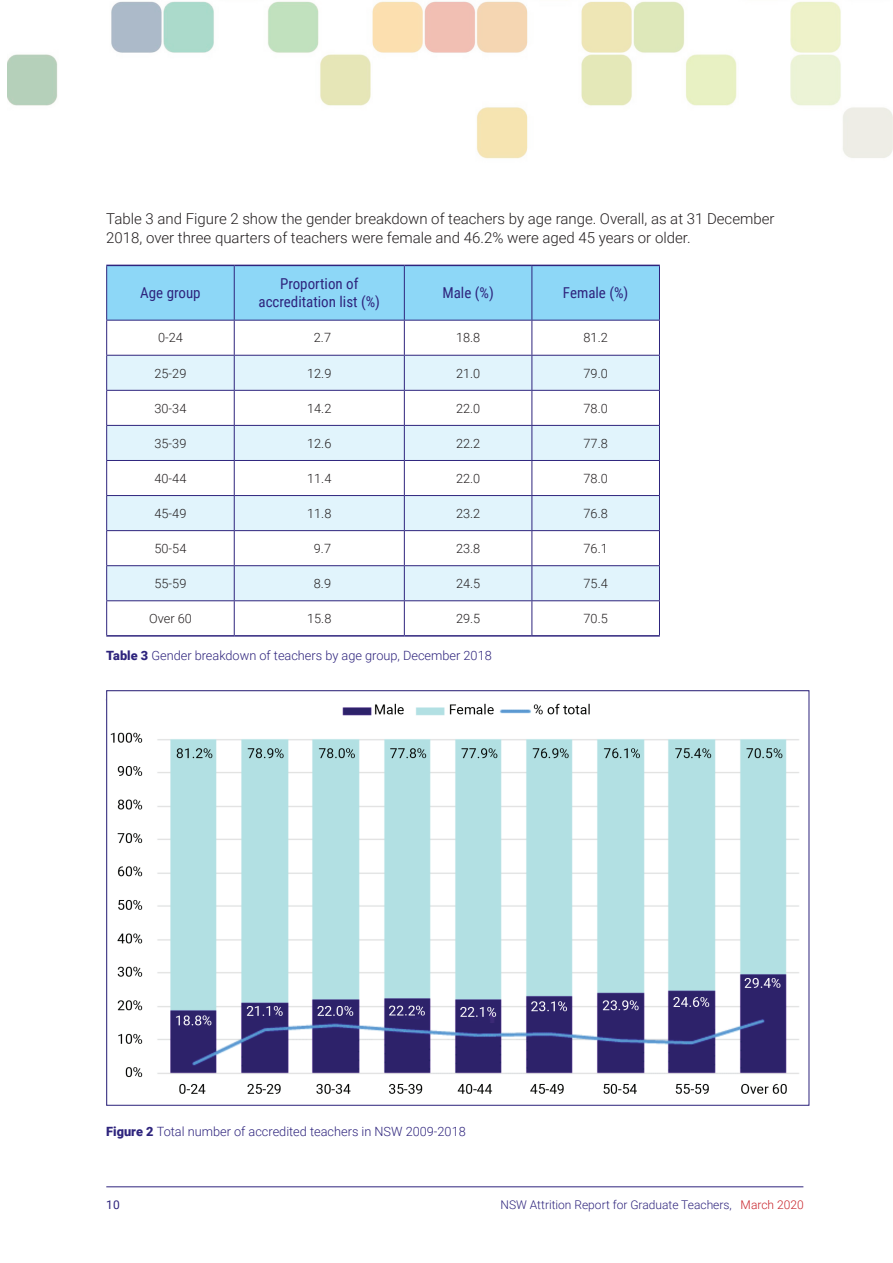
<style>
.page{position:relative;width:893px;height:1263px;background:#fff}
.page>*{position:absolute;margin:0;border:0;box-sizing:border-box;transform-origin:0 0}
.t1{font:300 15px/19.5px "Roboto";color:#231f20}
.t2{font:15px/18px "Roboto Condensed";color:#2e247d;text-align:center}
.t3{font:300 12.75px "Roboto";color:#231f20}
.t4{font:300 12.75px "Roboto";color:#2e247d}
.t5{font:300 12px "Roboto";color:#2e247d}
.t6{font:12px "Roboto";color:#2e247d}
.s1{font-weight:900}
.s2{color:#c8242b}
</style>
<div class="page">
<hr style="left:106px;top:1186px;width:697px;height:1px;background:#2e247d">
<img style="left:8px;top:1px;width:885px;height:158px">
<div style="left:107px;top:266px;width:552px;height:54px;background:#8dd7f7"></div>
<svg style="left:107px;top:356px;width:552px;height:244px;fill:#e1f4fc"></svg>
<hr style="left:106px;top:265px;width:128px;height:1px;background:#2e247d">
<hr style="left:234px;top:265px;width:170px;height:1px;background:#2e247d">
<hr style="left:404px;top:265px;width:128px;height:1px;background:#2e247d">
<hr style="left:532px;top:265px;width:128px;height:1px;background:#2e247d">
<hr style="left:106px;top:320px;width:128px;height:1px;background:#2e247d">
<hr style="left:234px;top:320px;width:170px;height:1px;background:#2e247d">
<hr style="left:404px;top:320px;width:128px;height:1px;background:#2e247d">
<hr style="left:532px;top:320px;width:128px;height:1px;background:#2e247d">
<hr style="left:106px;top:495px;width:128px;height:1px;background:#2e247d">
<hr style="left:234px;top:495px;width:170px;height:1px;background:#2e247d">
<hr style="left:404px;top:495px;width:128px;height:1px;background:#2e247d">
<hr style="left:532px;top:495px;width:128px;height:1px;background:#2e247d">
<hr style="left:106px;top:530px;width:128px;height:1px;background:#2e247d">
<hr style="left:234px;top:530px;width:170px;height:1px;background:#2e247d">
<hr style="left:404px;top:530px;width:128px;height:1px;background:#2e247d">
<hr style="left:532px;top:530px;width:128px;height:1px;background:#2e247d">
<hr style="left:106px;top:565px;width:128px;height:1px;background:#2e247d">
<hr style="left:234px;top:565px;width:170px;height:1px;background:#2e247d">
<hr style="left:404px;top:565px;width:128px;height:1px;background:#2e247d">
<hr style="left:532px;top:565px;width:128px;height:1px;background:#2e247d">
<hr style="left:106px;top:600px;width:128px;height:1px;background:#2e247d">
<hr style="left:234px;top:600px;width:170px;height:1px;background:#2e247d">
<hr style="left:404px;top:600px;width:128px;height:1px;background:#2e247d">
<hr style="left:532px;top:600px;width:128px;height:1px;background:#2e247d">
<hr style="left:106px;top:355px;width:128px;height:1px;background:#2e247d">
<hr style="left:234px;top:355px;width:170px;height:1px;background:#2e247d">
<hr style="left:404px;top:355px;width:128px;height:1px;background:#2e247d">
<hr style="left:532px;top:355px;width:128px;height:1px;background:#2e247d">
<hr style="left:106px;top:390px;width:128px;height:1px;background:#2e247d">
<hr style="left:234px;top:390px;width:170px;height:1px;background:#2e247d">
<hr style="left:404px;top:390px;width:128px;height:1px;background:#2e247d">
<hr style="left:532px;top:390px;width:128px;height:1px;background:#2e247d">
<hr style="left:106px;top:425px;width:128px;height:1px;background:#2e247d">
<hr style="left:234px;top:425px;width:170px;height:1px;background:#2e247d">
<hr style="left:404px;top:425px;width:128px;height:1px;background:#2e247d">
<hr style="left:532px;top:425px;width:128px;height:1px;background:#2e247d">
<hr style="left:106px;top:460px;width:128px;height:1px;background:#2e247d">
<hr style="left:234px;top:460px;width:170px;height:1px;background:#2e247d">
<hr style="left:404px;top:460px;width:128px;height:1px;background:#2e247d">
<hr style="left:532px;top:460px;width:128px;height:1px;background:#2e247d">
<hr style="left:106px;top:635px;width:128px;height:2px;background:#2e247d">
<hr style="left:234px;top:635px;width:170px;height:2px;background:#2e247d">
<hr style="left:404px;top:635px;width:128px;height:2px;background:#2e247d">
<hr style="left:532px;top:635px;width:128px;height:2px;background:#2e247d">
<hr style="left:106px;top:266px;width:1px;height:54px;background:#2e247d">
<hr style="left:234px;top:266px;width:1px;height:54px;background:#2e247d">
<hr style="left:404px;top:266px;width:1px;height:54px;background:#2e247d">
<hr style="left:531px;top:266px;width:1px;height:54px;background:#2e247d">
<hr style="left:659px;top:266px;width:1px;height:54px;background:#2e247d">
<hr style="left:106px;top:320px;width:1px;height:35px;background:#2e247d">
<hr style="left:234px;top:320px;width:1px;height:35px;background:#2e247d">
<hr style="left:404px;top:320px;width:1px;height:35px;background:#2e247d">
<hr style="left:531px;top:320px;width:1px;height:35px;background:#2e247d">
<hr style="left:659px;top:320px;width:1px;height:35px;background:#2e247d">
<hr style="left:106px;top:356px;width:1px;height:34px;background:#2e247d">
<hr style="left:234px;top:356px;width:1px;height:34px;background:#2e247d">
<hr style="left:404px;top:356px;width:1px;height:34px;background:#2e247d">
<hr style="left:531px;top:356px;width:1px;height:34px;background:#2e247d">
<hr style="left:659px;top:356px;width:1px;height:34px;background:#2e247d">
<hr style="left:106px;top:391px;width:1px;height:34px;background:#2e247d">
<hr style="left:234px;top:391px;width:1px;height:34px;background:#2e247d">
<hr style="left:404px;top:391px;width:1px;height:34px;background:#2e247d">
<hr style="left:531px;top:391px;width:1px;height:34px;background:#2e247d">
<hr style="left:659px;top:391px;width:1px;height:34px;background:#2e247d">
<hr style="left:106px;top:426px;width:1px;height:34px;background:#2e247d">
<hr style="left:234px;top:426px;width:1px;height:34px;background:#2e247d">
<hr style="left:404px;top:426px;width:1px;height:34px;background:#2e247d">
<hr style="left:531px;top:426px;width:1px;height:34px;background:#2e247d">
<hr style="left:659px;top:426px;width:1px;height:34px;background:#2e247d">
<hr style="left:106px;top:461px;width:1px;height:34px;background:#2e247d">
<hr style="left:234px;top:461px;width:1px;height:34px;background:#2e247d">
<hr style="left:404px;top:461px;width:1px;height:34px;background:#2e247d">
<hr style="left:531px;top:461px;width:1px;height:34px;background:#2e247d">
<hr style="left:659px;top:461px;width:1px;height:34px;background:#2e247d">
<hr style="left:106px;top:496px;width:1px;height:34px;background:#2e247d">
<hr style="left:234px;top:496px;width:1px;height:34px;background:#2e247d">
<hr style="left:404px;top:496px;width:1px;height:34px;background:#2e247d">
<hr style="left:531px;top:496px;width:1px;height:34px;background:#2e247d">
<hr style="left:659px;top:496px;width:1px;height:34px;background:#2e247d">
<hr style="left:106px;top:531px;width:1px;height:34px;background:#2e247d">
<hr style="left:234px;top:531px;width:1px;height:34px;background:#2e247d">
<hr style="left:404px;top:531px;width:1px;height:34px;background:#2e247d">
<hr style="left:531px;top:531px;width:1px;height:34px;background:#2e247d">
<hr style="left:659px;top:531px;width:1px;height:34px;background:#2e247d">
<hr style="left:106px;top:566px;width:1px;height:34px;background:#2e247d">
<hr style="left:234px;top:566px;width:1px;height:34px;background:#2e247d">
<hr style="left:404px;top:566px;width:1px;height:34px;background:#2e247d">
<hr style="left:531px;top:566px;width:1px;height:34px;background:#2e247d">
<hr style="left:659px;top:566px;width:1px;height:34px;background:#2e247d">
<hr style="left:106px;top:601px;width:1px;height:34px;background:#2e247d">
<hr style="left:234px;top:601px;width:1px;height:34px;background:#2e247d">
<hr style="left:404px;top:601px;width:1px;height:34px;background:#2e247d">
<hr style="left:531px;top:601px;width:1px;height:34px;background:#2e247d">
<hr style="left:659px;top:601px;width:1px;height:34px;background:#2e247d">
<img style="left:110px;top:703px;width:689px;height:391px">
<p class="t1" style="left:106px;top:208px;width:670px">Table 3 and Figure 2 show the gender breakdown of teachers by age range. Overall, as at 31 December<br>2018, over three quarters of teachers were female and 46.2% were aged 45 years or older.</p>
<p class="t2" style="left:140px;top:283px;width:62px">Age group</p>
<p class="t2" style="left:258px;top:274px;width:123px">Proportion of accreditation list (%)</p>
<p class="t2" style="left:442px;top:283px;width:53px">Male (%)</p>
<p class="t2" style="left:563px;top:283px;width:67px">Female (%)</p>
<p class="t3" style="left:158px;top:329px;width:26px">0-24</p>
<p class="t3" style="left:314px;top:329px;width:19px">2.7</p>
<p class="t3" style="left:456px;top:329px;width:26px">18.8</p>
<p class="t3" style="left:584px;top:329px;width:26px">81.2</p>
<p class="t3" style="left:154px;top:364px;width:33px">25-29</p>
<p class="t3" style="left:307px;top:364px;width:26px">12.9</p>
<p class="t3" style="left:456px;top:364px;width:26px">21.0</p>
<p class="t3" style="left:584px;top:364px;width:26px">79.0</p>
<p class="t3" style="left:154px;top:399px;width:33px">30-34</p>
<p class="t3" style="left:307px;top:399px;width:26px">14.2</p>
<p class="t3" style="left:456px;top:399px;width:26px">22.0</p>
<p class="t3" style="left:584px;top:399px;width:26px">78.0</p>
<p class="t3" style="left:154px;top:434px;width:33px">35-39</p>
<p class="t3" style="left:307px;top:434px;width:26px">12.6</p>
<p class="t3" style="left:456px;top:434px;width:26px">22.2</p>
<p class="t3" style="left:584px;top:434px;width:26px">77.8</p>
<p class="t3" style="left:154px;top:469px;width:33px">40-44</p>
<p class="t3" style="left:307px;top:469px;width:26px">11.4</p>
<p class="t3" style="left:456px;top:469px;width:26px">22.0</p>
<p class="t3" style="left:584px;top:469px;width:26px">78.0</p>
<p class="t3" style="left:154px;top:504px;width:33px">45-49</p>
<p class="t3" style="left:307px;top:504px;width:26px">11.8</p>
<p class="t3" style="left:456px;top:504px;width:26px">23.2</p>
<p class="t3" style="left:584px;top:504px;width:26px">76.8</p>
<p class="t3" style="left:154px;top:539px;width:33px">50-54</p>
<p class="t3" style="left:314px;top:539px;width:19px">9.7</p>
<p class="t3" style="left:456px;top:539px;width:26px">23.8</p>
<p class="t3" style="left:584px;top:539px;width:26px">76.1</p>
<p class="t3" style="left:154px;top:575px;width:33px">55-59</p>
<p class="t3" style="left:314px;top:575px;width:19px">8.9</p>
<p class="t3" style="left:456px;top:575px;width:26px">24.5</p>
<p class="t3" style="left:584px;top:575px;width:26px">75.4</p>
<p class="t3" style="left:149px;top:610px;width:44px">Over 60</p>
<p class="t3" style="left:307px;top:610px;width:26px">15.8</p>
<p class="t3" style="left:456px;top:610px;width:26px">29.5</p>
<p class="t3" style="left:584px;top:610px;width:26px">70.5</p>
<p class="t4" style="left:106px;top:647px;width:387px"><span class="s1">Table 3</span> Gender breakdown of teachers by age group, December 2018</p>
<p class="t4" style="left:106px;top:1122px;width:361px"><span class="s1">Figure 2</span> Total number of accredited teachers in NSW 2009-2018</p>
<p class="t6" style="left:106px;top:1196px;width:15px">10</p>
<p class="t5" style="left:501px;top:1196px;width:305px">NSW Attrition Report for Graduate Teachers, <span class="s2">March 2020</span></p>
</div>
